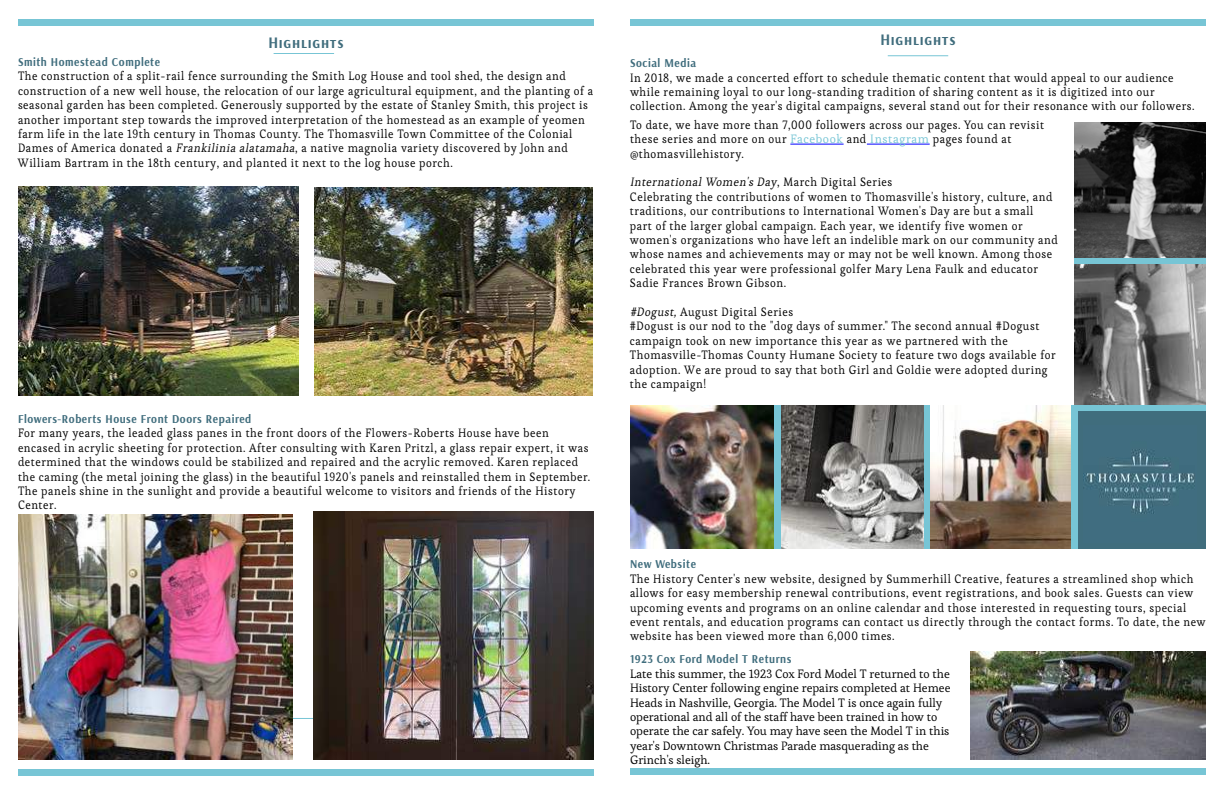
<style>
.page{position:relative;width:1224px;height:792px;background:#fff}
.page>*{position:absolute;margin:0;border:0;box-sizing:border-box;transform-origin:0 0}
.t1{font:700 16px "Arsenal";letter-spacing:.05em;color:#406d7d;scale:.93 1}
.t2{font:12px/14.4px "Esteban";letter-spacing:.05em;color:#000;scale:.93 1}
.t3{font:12px/14.4px "Esteban";color:#000}
.t4{font:700 12px "Arsenal";letter-spacing:.05em;color:#406d7d;scale:.93 1}
.s1{font-style:italic}
.s2{color:#77c5d5}
</style>
<div class="page">
<div style="left:18px;top:770px;width:576px;height:6px;background:#77c5d5"></div>
<div style="left:18px;top:19px;width:576px;height:7px;background:#77c5d5"></div>
<hr style="left:18px;top:718px;width:574px;height:1px;background:#77c5d5">
<hr style="left:274px;top:53px;width:60px;height:1px;background:#77c5d5">
<img style="left:19px;top:186px;width:279px;height:210px">
<img style="left:315px;top:188px;width:277px;height:208px">
<img style="left:18px;top:514px;width:274px;height:245px">
<img style="left:313px;top:511px;width:281px;height:248px">
<div style="left:630px;top:768px;width:576px;height:7px;background:#77c5d5"></div>
<div style="left:630px;top:19px;width:576px;height:7px;background:#77c5d5"></div>
<hr style="left:888px;top:55px;width:60px;height:1px;background:#77c5d5">
<img style="left:630px;top:405px;width:144px;height:144px">
<img style="left:780px;top:405px;width:144px;height:144px">
<img style="left:930px;top:405px;width:141px;height:144px">
<img style="left:1074px;top:123px;width:132px;height:282px">
<div style="left:1074px;top:405px;width:132px;height:144px;background:#406d7d"></div>
<img style="left:1083px;top:449px;width:112px;height:65px">
<img style="left:970px;top:651px;width:236px;height:108px">
<div style="left:774px;top:405px;width:6px;height:144px;background:#77c5d5"></div>
<div style="left:924px;top:405px;width:6px;height:144px;background:#77c5d5"></div>
<div style="left:1071px;top:405px;width:7px;height:144px;background:#77c5d5"></div>
<div style="left:1074px;top:405px;width:132px;height:6px;background:#77c5d5"></div>
<div style="left:1074px;top:258px;width:132px;height:6px;background:#77c5d5"></div>
<hr style="left:790px;top:144px;width:54px;height:1px;background:#00f">
<hr style="left:867px;top:144px;width:63px;height:1px;background:#00f">
<h1 class="t1" style="left:268px;top:31px;width:82px">Highlights</h1>
<p class="t4" style="left:18px;top:53px;width:154px">Smith Homestead Complete</p>
<p class="t2" style="left:18px;top:69px;width:620px">The construction of a split-rail fence surrounding the Smith Log House and tool shed, the design and construction of a new well house, the relocation of our large agricultural equipment, and the planting of a seasonal garden has been completed. Generously supported by the estate of Stanley Smith, this project is another important step towards the improved interpretation of the homestead as an example of yeomen farm life in the late 19th century in Thomas County. The Thomasville Town Committee of the Colonial Dames of America donated a <span class="s1">Frankilinia alatamaha</span>, a native magnolia variety discovered by John and William Bartram in the 18th century, and planted it next to the log house porch.</p>
<p class="t4" style="left:18px;top:410px;width:252px">Flowers-Roberts House Front Doors Repaired</p>
<p class="t2" style="left:18px;top:426px;width:617px">For many years, the leaded glass panes in the front doors of the Flowers-Roberts House have been encased in acrylic sheeting for protection. After consulting with Karen Pritzl, a glass repair expert, it was determined that the windows could be stabilized and repaired and the acrylic removed. Karen replaced the caming (the metal joining the glass) in the beautiful 1920's panels and reinstalled them in September.<br>The panels shine in the sunlight and provide a beautiful welcome to visitors and friends of the History Center.</p>
<h1 class="t1" style="left:880px;top:28px;width:82px">Highlights</h1>
<p class="t4" style="left:630px;top:55px;width:73px">Social Media</p>
<p class="t2" style="left:630px;top:70px;width:609px">In 2018, we made a concerted effort to schedule thematic content that would appeal to our audience while remaining loyal to our long-standing tradition of sharing content as it is digitized into our collection. Among the year's digital campaigns, several stand out for their resonance with our followers.</p>
<p class="t2" style="left:630px;top:117px;width:447px">To date, we have more than 7,000 followers across our pages. You can revisit these series and more on our <span class="s2">Facebook</span> and <span class="s2">Instagram</span> pages found at @thomasvillehistory.</p>
<p class="t2" style="left:630px;top:175px;width:462px"><span class="s1">International Women's Day</span>, M a r c h D i g i t a l S e r i e s<br>Celebrating the contributions of women to Thomasville's history, culture, and traditions, our contributions to International Women's Day are but a small part of the larger global campaign. Each year, we identify five women or women's organizations who have left an indelible mark on our community and whose names and achievements may or may not be well known. Among those celebrated this year were professional golfer Mary Lena Faulk and educator Sadie Frances Brown Gibson.</p>
<p class="t2" style="left:630px;top:305px;width:459px"><span class="s1">#Dogust,</span> August Digital Series<br>#Dogust is our nod to the "dog days of summer." The second annual #Dogust campaign took on new importance this year as we partnered with the Thomasville-Thomas County Humane Society to feature two dogs available for adoption. We are proud to say that both Girl and Goldie were adopted during the campaign!</p>
<p class="t4" style="left:630px;top:556px;width:72px">New Website</p>
<p class="t2" style="left:630px;top:572px;width:621px">The History Center's new website, designed by Summerhill Creative, features a streamlined shop which allows for easy membership renewal contributions, event registrations, and book sales. Guests can view upcoming events and programs on an online calendar and those interested in requesting tours, special event rentals, and education programs can contact us directly through the contact forms. To date, the new website has been viewed more than 6,000 times.</p>
<p class="t4" style="left:630px;top:651px;width:175px">1923 Cox Ford Model T Returns</p>
<p class="t3" style="left:630px;top:666px;width:322px">Late this summer, the 1923 Cox Ford Model T returned to the History Center following engine repairs completed at Hemee Heads in Nashville, Georgia. The Model T is once again fully operational and all of the staff have been trained in how to operate the car safely. You may have seen the Model T in this year's Downtown Christmas Parade masquerading as the Grinch's sleigh.</p>
</div>
